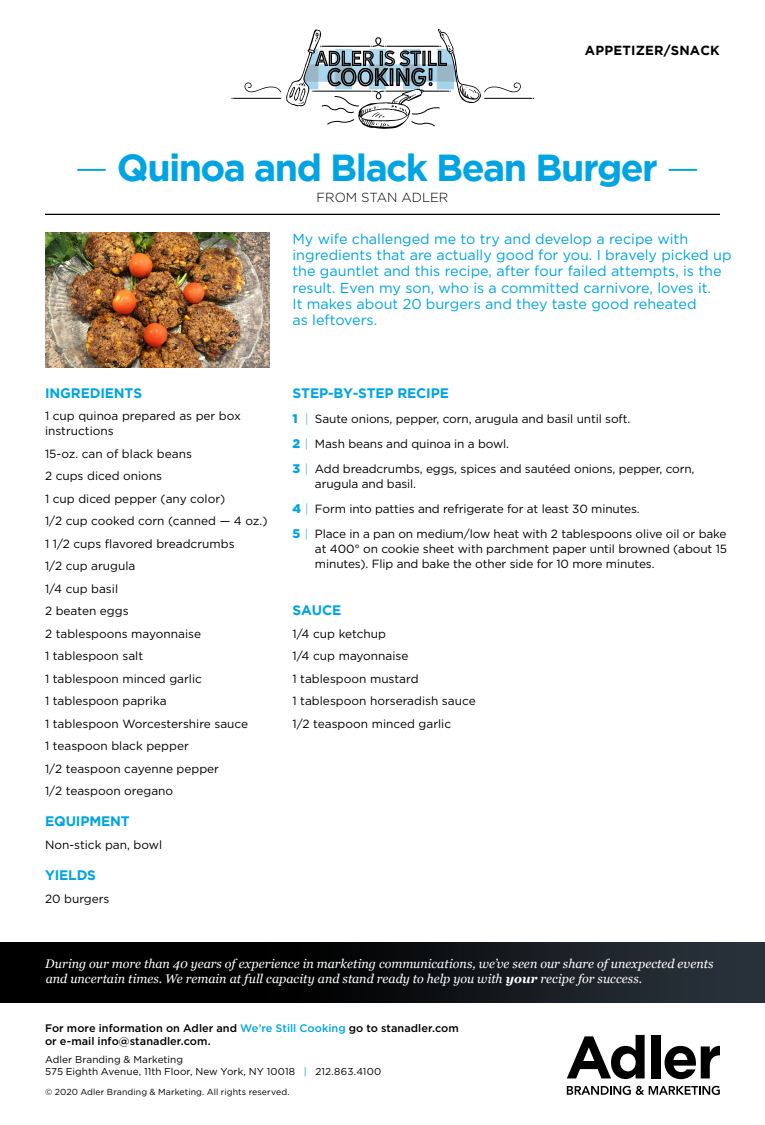
<style>
.page{position:relative;width:765px;height:1125px;background:#fff}
.page>*{position:absolute;margin:0;border:0;box-sizing:border-box;transform-origin:0 0}
.t1{font:700 37.5px "Gotham";letter-spacing:-.045em;color:#00a4e3}
.t2{font:14.38px/16.2px "Gotham";color:#00a4e3}
.t3{font:700 13.75px "Gotham";letter-spacing:-.01em;color:#00a4e3}
.t4{font:700 13.12px "Gotham";letter-spacing:.015em;color:#000}
.t5{font:300 13.12px "Gotham";color:#000}
.t6{font:italic 12.5px/15px "Georgia";color:#fff}
.t7{font:11.88px/22.5px "Gotham";letter-spacing:-.01em;color:#000}
.t8{font:500 11px/13.8px "Gotham";letter-spacing:.005em;color:#000}
.t9{font:10px/12.5px "Gotham";letter-spacing:.005em;color:#000}
.t10{font:8.75px "Gotham";letter-spacing:.01em;color:#000}
.s1{font-weight:300}
.s2{font-weight:900;font-size:12.5px;color:#00a4e3}
.s3{font-weight:300;color:#00a4e3}
.s4{font-weight:700}
.s5{color:#00a4e3}
</style>
<div class="page">
<svg style="left:567px;top:1035px;width:78px;height:44px"></svg>
<div style="left:651px;top:1035px;width:9px;height:43px;background:#000"></div>
<svg style="left:665px;top:1046px;width:55px;height:33px"></svg>
<svg style="left:567px;top:1086px;width:153px;height:9px"></svg>
<img style="left:45px;top:232px;width:225px;height:136px">
<hr style="left:45px;top:214px;width:675px;height:1px;background:#000">
<img style="left:0;top:942px;width:765px;height:61px">
<hr style="left:234px;top:98px;width:47px;height:1px;background:#000">
<hr style="left:485px;top:98px;width:47px;height:1px;background:#000">
<svg style="left:245px;top:29px;width:276px;height:100px"></svg>
<p class="t4" style="left:585px;top:42px;width:136px">APPETIZER/SNACK</p>
<h1 class="t1" style="left:75px;top:146px;width:626px"><span class="s1">—</span> Quinoa and Black Bean Burger <span class="s1">—</span></h1>
<p class="t5" style="left:317px;top:189px;width:133px">FROM STAN ADLER</p>
<p class="t3" style="left:45px;top:385px;width:99px">INGREDIENTS</p>
<p class="t7" style="left:45px;top:408px;width:197px;line-height:15px">1 cup quinoa prepared as per box instructions</p>
<p class="t7" style="left:45px;top:442px;width:224px">15-oz. can of black beans<br>2 cups diced onions<br>1 cup diced pepper (any color)<br>1/2 cup cooked corn (canned — 4 oz.)<br>1 1/2 cups flavored breadcrumbs<br>1/2 cup arugula<br>1/4 cup basil<br>2 beaten eggs<br>2 tablespoons mayonnaise<br>1 tablespoon salt<br>1 tablespoon minced garlic<br>1 tablespoon paprika<br>1 tablespoon Worcestershire sauce<br>1 teaspoon black pepper<br>1/2 teaspoon cayenne pepper<br>1/2 teaspoon oregano</p>
<p class="t3" style="left:45px;top:813px;width:86px">EQUIPMENT</p>
<p class="t7" style="left:45px;top:833px;width:119px">Non-stick pan, bowl</p>
<p class="t3" style="left:45px;top:867px;width:52px">YIELDS</p>
<p class="t7" style="left:45px;top:887px;width:66px">20 burgers</p>
<p class="t2" style="left:292px;top:230px;width:441px">My wife challenged me to try and develop a recipe with ingredients that are actually good for you. I bravely picked up the gauntlet and this recipe, after four failed attempts, is the result. Even my son, who is a committed carnivore, loves it.<br>It makes about 20 burgers and they taste good reheated<br>as leftovers.</p>
<p class="t3" style="left:293px;top:385px;width:158px">STEP-BY-STEP RECIPE</p>
<p class="t7" style="left:292px;top:406px;width:404px;line-height:25px"><span class="s2">1</span> <span class="s3">|</span> Saute onions, pepper, corn, arugula and basil until soft.<br><span class="s2">2</span> <span class="s3">|</span> Mash beans and quinoa in a bowl.<br><span class="s2">3</span> <span class="s3">|</span> Add breadcrumbs, eggs, spices and sautéed onions, pepper, corn,</p>
<p class="t7" style="left:292px;top:471px;width:436px;line-height:25px;text-indent:22px">arugula and basil.<br><span class="s2">4</span> <span class="s3">|</span> Form into patties and refrigerate for at least 30 minutes.<br><span class="s2">5</span> <span class="s3">|</span> Place in a pan on medium/low heat with 2 tablespoons olive oil or bake</p>
<p class="t7" style="left:315px;top:541px;width:414px;line-height:15px">at 400° on cookie sheet with parchment paper until browned (about 15 minutes). Flip and bake the other side for 10 more minutes.</p>
<p class="t3" style="left:293px;top:602px;width:50px">SAUCE</p>
<p class="t7" style="left:292px;top:622px;width:185px">1/4 cup ketchup<br>1/4 cup mayonnaise<br>1 tablespoon mustard<br>1 tablespoon horseradish sauce<br>1/2 teaspoon minced garlic</p>
<p class="t6" style="left:45px;top:956px;width:670px">During our more than 40 years of experience in marketing communications, we’ve seen our share of unexpected events and uncertain times. We remain at full capacity and stand ready to help you with <span class="s4">your</span> recipe for success.</p>
<p class="t8" style="left:45px;top:1021px;width:415px">For more information on Adler and <span class="s5">We’re Still Cooking</span> go to stanadler.com or e-mail info@stanadler.com.</p>
<p class="t9" style="left:45px;top:1053px;width:338px">Adler Branding &amp; Marketing<br>575 Eighth Avenue, 11th Floor, New York, NY 10018 <span class="s5">|</span> 212.863.4100</p>
<p class="t10" style="left:45px;top:1087px;width:246px">© 2020 Adler Branding &amp; Marketing. All rights reserved.</p>
</div>
